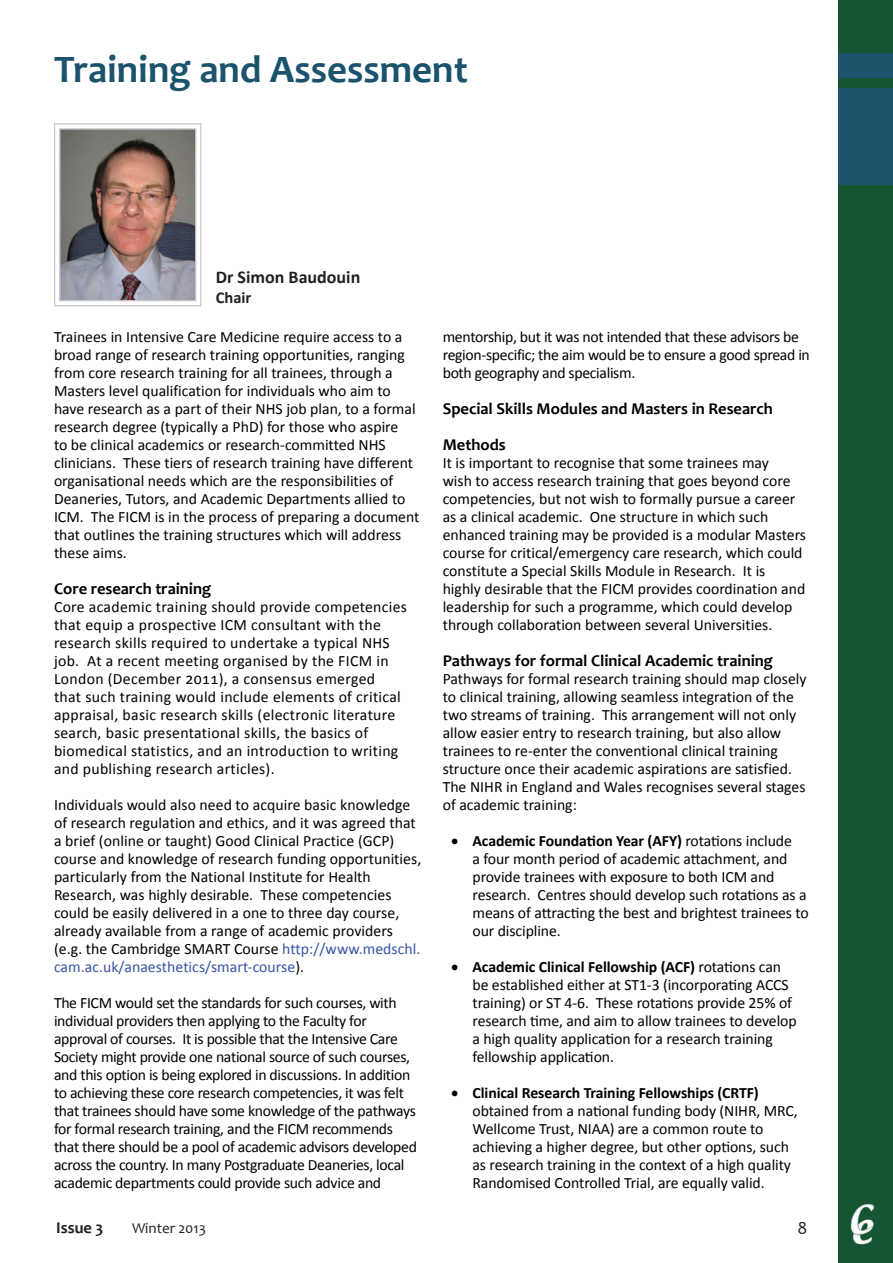
<style>
.page{position:relative;width:893px;height:1263px;background:#fff}
.page>*{position:absolute;margin:0;border:0;box-sizing:border-box;transform-origin:0 0}
.t1{font:700 39px "Candara";color:#1c536c}
.t2{font:700 18px "Calibri";color:#231f20}
.t3{font:18px "Candara";color:#231f20}
.t4{font:700 16.5px/36px "Candara";color:#000}
.t5{font:700 16.5px "Candara";color:#231f20}
.t6{font:700 16.5px "Calibri";color:#231f20}
.t7{font:15.75px/18px "Calibri";color:#000}
.t8{font:15.75px/18px "Calibri";letter-spacing:-.02em;color:#000}
.t9{font:15.75px/18px "Calibri";letter-spacing:.02em;color:#000}
.t10{font:15px "Candara";color:#231f20}
.s1{color:#3853a3}
.s2{font-weight:700}
</style>
<div class="page">
<div style="left:839px;top:0;width:54px;height:1263px;background:#155531"></div>
<div style="left:839px;top:88px;width:54px;height:97px;background:#1c536c"></div>
<div style="left:839px;top:53px;width:54px;height:25px;background:#1c536c"></div>
<svg style="left:54px;top:123px;width:148px;height:184px;background:#958684"></svg>
<div style="left:59px;top:128px;width:137px;height:173px;border:1px solid #bcbdc0"></div>
<img style="left:850px;top:1204px;width:25px;height:41px">
<h1 class="t1" style="left:54px;top:46px;width:415px">Training and Assessment</h1>
<p class="t2" style="left:216px;top:266px;width:146px">Dr Simon Baudouin</p>
<p class="t6" style="left:216px;top:287px;width:37px">Chair</p>
<p class="t7" style="left:54px;top:327px;width:367px">Trainees in Intensive Care Medicine require access to a broad range of research training opportunities, ranging from core research training for all trainees, through a Masters level qualification for individuals who aim to have research as a part of their NHS job plan, to a formal research degree (typically a PhD) for those who aspire<br>to be clinical academics or research-committed NHS clinicians. These tiers of research training have different organisational needs which are the responsibilities of Deaneries, Tutors, and Academic Departments allied to ICM. The FICM is in the process of preparing a document that outlines the training structures which will address these aims.</p>
<p class="t4" style="left:54px;top:571px;width:159px">Core research training</p>
<p class="t9" style="left:54px;top:597px;width:355px">Core academic training should provide competencies that equip a prospective ICM consultant with the research skills required to undertake a typical NHS job. At a recent meeting organised by the FICM in London (December 2011), a consensus emerged<br>that such training would include elements of critical appraisal, basic research skills (electronic literature search, basic presentational skills, the basics of biomedical statistics, and an introduction to writing and publishing research articles).</p>
<p class="t7" style="left:54px;top:795px;width:369px">Individuals would also need to acquire basic knowledge of research regulation and ethics, and it was agreed that a brief (online or taught) Good Clinical Practice (GCP) course and knowledge of research funding opportunities, particularly from the National Institute for Health Research, was highly desirable. These competencies could be easily delivered in a one to three day course, already available from a range of academic providers (e.g. the Cambridge SMART Course <span class="s1">http://www.medschl. cam.ac.uk/anaesthetics/smart-course</span>).</p>
<p class="t8" style="left:54px;top:993px;width:364px">The FICM would set the standards for such courses, with individual providers then applying to the Faculty for approval of courses. It is possible that the Intensive Care Society might provide one national source of such courses, and this option is being explored in discussions. In addition to achieving these core research competencies, it was felt that trainees should have some knowledge of the pathways for formal research training, and the FICM recommends that there should be a pool of academic advisors developed across the country. In many Postgraduate Deaneries, local academic departments could provide such advice and</p>
<p class="t8" style="left:443px;top:327px;width:369px">mentorship, but it was not intended that these advisors be region-specific; the aim would be to ensure a good spread in both geography and specialism.</p>
<p class="t4" style="left:443px;top:391px;width:332px">Special Skills Modules and Masters in Research<br>Methods</p>
<p class="t7" style="left:443px;top:453px;width:365px">It is important to recognise that some trainees may<br>wish to access research training that goes beyond core competencies, but not wish to formally pursue a career as a clinical academic. One structure in which such enhanced training may be provided is a modular Masters course for critical/emergency care research, which could constitute a Special Skills Module in Research. It is highly desirable that the FICM provides coordination and leadership for such a programme, which could develop through collaboration between several Universities.</p>
<p class="t4" style="left:443px;top:643px;width:332px">Pathways for formal Clinical Academic training</p>
<p class="t7" style="left:443px;top:669px;width:365px">Pathways for formal research training should map closely to clinical training, allowing seamless integration of the two streams of training. This arrangement will not only allow easier entry to research training, but also allow trainees to re-enter the conventional clinical training structure once their academic aspirations are satisfied.<br>The NIHR in England and Wales recognises several stages of academic training:</p>
<p class="t7" style="left:472px;top:831px;width:338px;text-indent:-21px">• <span class="s2">Academic Foundation Year (AFY)</span> rotations include<br>a four month period of academic attachment, and provide trainees with exposure to both ICM and research. Centres should develop such rotations as a means of attracting the best and brightest trainees to our discipline.</p>
<p class="t7" style="left:472px;top:957px;width:326px;text-indent:-21px">• <span class="s2">Academic Clinical Fellowship (ACF)</span> rotations can be established either at ST1-3 (incorporating ACCS training) or ST 4-6. These rotations provide 25% of research time, and aim to allow trainees to develop a high quality application for a research training fellowship application.</p>
<p class="t7" style="left:472px;top:1083px;width:327px;text-indent:-21px">• <span class="s2">Clinical Research Training Fellowships (CRTF) </span>obtained from a national funding body (NIHR, MRC, Wellcome Trust, NIAA) are a common route to achieving a higher degree, but other options, such as research training in the context of a high quality Randomised Controlled Trial, are equally valid.</p>
<p class="t5" style="left:56px;top:1218px;width:49px">Issue 3</p>
<p class="t10" style="left:132px;top:1219px;width:76px">Winter 2013</p>
<p class="t3" style="left:797px;top:1217px;width:11px">8</p>
</div>
